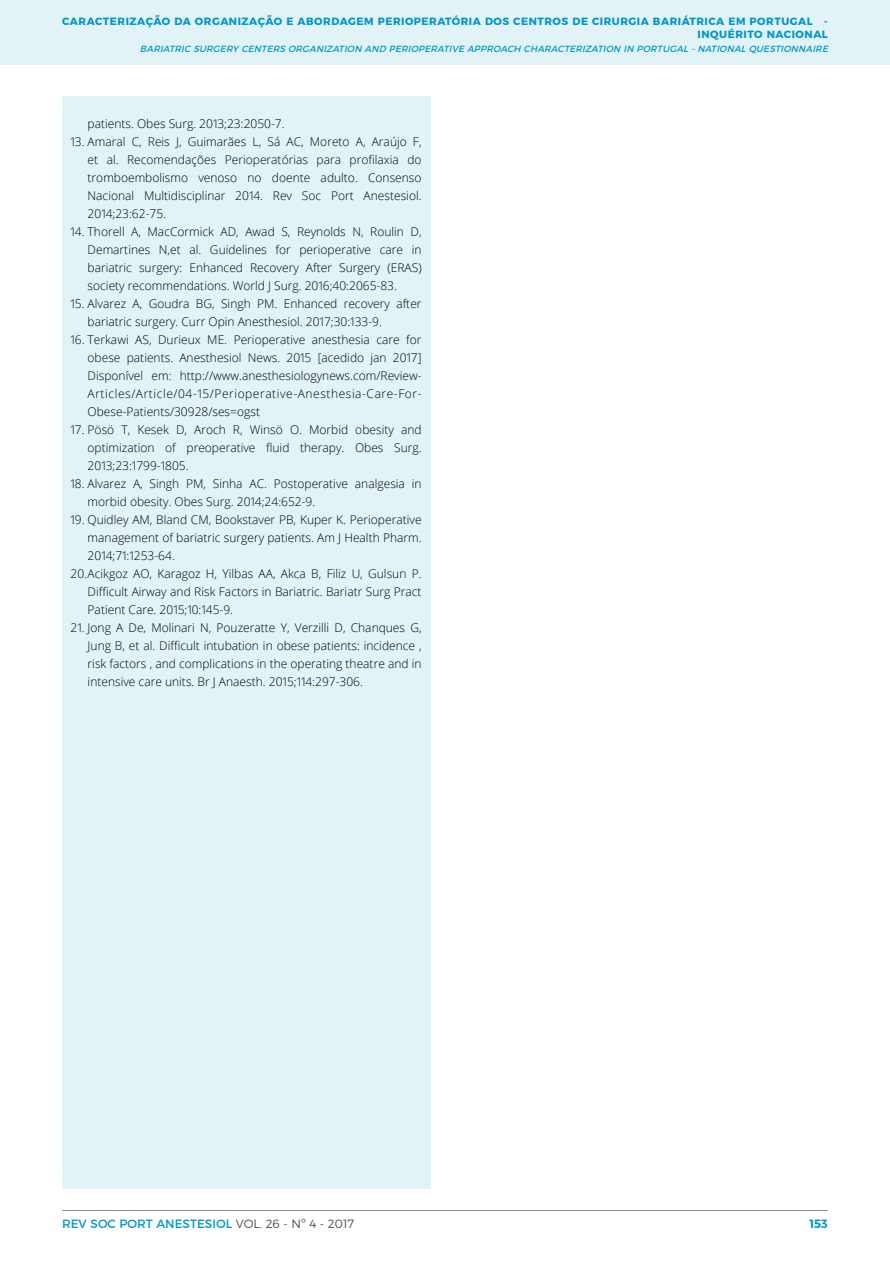
<style>
.page{position:relative;width:890px;height:1267px;background:#fff}
.page>*{position:absolute;margin:0;border:0;box-sizing:border-box;transform-origin:0 0}
.t1{font:300 12px/18px "Open Sans";color:#000;text-align:justify}
.t2{font:12px "Montserrat";color:#0097c4}
.t3{font:600 12px "Montserrat";color:#0197c4}
.t4{font:700 10.5px "Montserrat";letter-spacing:.05em;color:#0097c4}
.t5{font:italic 9px "Montserrat";color:#0097c4}
.s1{font-weight:300;color:#4d4d4f}
</style>
<div class="page">
<div style="left:0;top:0;width:889px;height:65px;background:#e2f3f7"></div>
<hr style="left:62px;top:1210px;width:765px;height:1px;background:#939598">
<div style="left:62px;top:95px;width:368px;height:1093px;background:#e2f3f7"></div>
<h1 class="t4" style="left:62px;top:13px;width:767px">CARACTERIZAÇÃO DA ORGANIZAÇÃO E ABORDAGEM PERIOPERATÓRIA DOS CENTROS DE CIRURGIA BARIÁTRICA EM PORTUGAL -</h1>
<h1 class="t4" style="left:697px;top:26px;width:132px">INQUÉRITO NACIONAL</h1>
<h1 class="t5" style="left:140px;top:41px;width:692px">BARIATRIC SURGERY CENTERS ORGANIZATION AND PERIOPERATIVE APPROACH CHARACTERIZATION IN PORTUGAL-NATIONALQUESTIONNAIRE</h1>
<p class="t1" style="left:88px;top:114px;width:198px">patients. Obes Surg. 2013;23:2050-7.</p>
<p class="t1" style="left:88px;top:132px;width:335px;text-indent:-17px">13. Amaral C, Reis J, Guimarães L, Sá AC, Moreto A, Araújo F, et al. Recomendações Perioperatórias para profilaxia do tromboembolismo venoso no doente adulto. Consenso Nacional Multidisciplinar 2014. Rev Soc Port Anestesiol.<br>2014;23:62-75.</p>
<p class="t1" style="left:88px;top:222px;width:335px;text-indent:-17px">14. Thorell A, MacCormick AD, Awad S, Reynolds N, Roulin D, Demartines N,et al. Guidelines for perioperative care in bariatric surgery: Enhanced Recovery After Surgery (ERAS) society recommendations. World J Surg. 2016;40:2065-83.</p>
<p class="t1" style="left:88px;top:294px;width:335px;text-indent:-17px">15. Alvarez A, Goudra BG, Singh PM. Enhanced recovery after bariatric surgery. Curr Opin Anesthesiol. 2017;30:133-9.</p>
<p class="t1" style="left:88px;top:330px;width:335px;text-indent:-17px">16. Terkawi AS, Durieux ME. Perioperative anesthesia care for obese patients. Anesthesiol News. 2015 [acedido jan 2017] Disponível em: http://www.anesthesiologynews.com/Review-Articles/Article/04-15/Perioperative-Anesthesia-Care-For-Obese-Patients/30928/ses=ogst</p>
<p class="t1" style="left:88px;top:420px;width:335px;text-indent:-17px">17. Pösö T, Kesek D, Aroch R, Winsö O. Morbid obesity and optimization of preoperative fluid therapy. Obes Surg.<br>2013;23:1799-1805.</p>
<p class="t1" style="left:88px;top:474px;width:335px;text-indent:-17px">18. Alvarez A, Singh PM, Sinha AC. Postoperative analgesia in morbid obesity. Obes Surg. 2014;24:652-9.</p>
<p class="t1" style="left:88px;top:510px;width:335px;text-indent:-17px">19. Quidley AM, Bland CM, Bookstaver PB, Kuper K. Perioperative management of bariatric surgery patients. Am J Health Pharm.<br>2014;71:1253-64.</p>
<p class="t1" style="left:88px;top:564px;width:335px;text-indent:-17px">20.Acikgoz AO, Karagoz H, Yilbas AA, Akca B, Filiz U, Gulsun P.<br>Difficult Airway and Risk Factors in Bariatric. Bariatr Surg Pract Patient Care. 2015;10:145-9.</p>
<p class="t1" style="left:88px;top:618px;width:335px;text-indent:-17px">21. Jong A De, Molinari N, Pouzeratte Y, Verzilli D, Chanques G, Jung B, et al. Difficult intubation in obese patients: incidence , risk factors , and complications in the operating theatre and in intensive care units. Br J Anaesth. 2015;114:297-306.</p>
<p class="t2" style="left:62px;top:1214px;width:293px">REV SOC PORT ANESTESIOL <span class="s1">VOL. 26 - Nº 4 - 2017</span></p>
<p class="t3" style="left:809px;top:1214px;width:20px">153</p>
</div>
